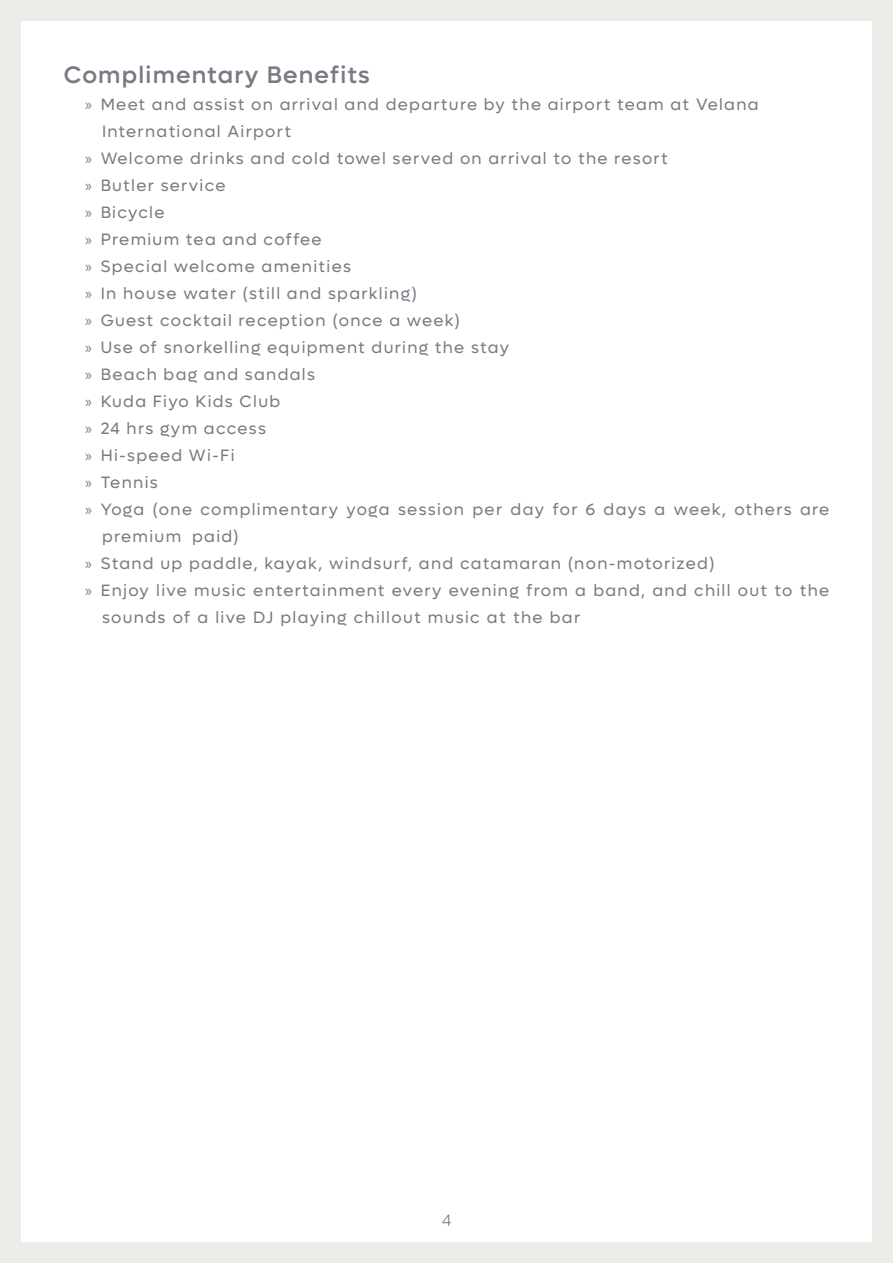
<style>
.page{position:relative;width:893px;height:1263px;background:#eeece9}
.page>*{position:absolute;margin:0;border:0;box-sizing:border-box;transform-origin:0 0}
.Heading_1{font:500 24px "Lufga";letter-spacing:.05em;color:#777b83}
.t1{font:16.5px/27px "Lufga";letter-spacing:.08em;color:#777b83}
.t2{font:300 16.5px "Lufga";color:#777b83}
.s1{font-family:"Myriad Pro"}
</style>
<div class="page">
<div style="left:21px;top:21px;width:851px;height:1221px;background:#fff"></div>
<p class="Heading_1" style="left:64px;top:60px;width:307px">Complimentary Benefits</p>
<p class="t1" style="left:102px;top:90px;width:658px;text-indent:-17px"><span class="s1">»</span> Meet and assist on arrival and departure by the airport team at Velana<br>International Airport</p>
<p class="t1" style="left:85px;top:144px;width:584px"><span class="s1">»</span> Welcome drinks and cold towel served on arrival to the resort</p>
<p class="t1" style="left:85px;top:171px;width:142px"><span class="s1">»</span> Butler service</p>
<p class="t1" style="left:85px;top:198px;width:81px"><span class="s1">»</span> Bicycle</p>
<p class="t1" style="left:85px;top:225px;width:238px"><span class="s1">»</span> Premium tea and coffee</p>
<p class="t1" style="left:85px;top:252px;width:267px"><span class="s1">»</span> Special welcome amenities</p>
<p class="t1" style="left:85px;top:279px;width:333px"><span class="s1">»</span> In house water (still and sparkling)</p>
<p class="t1" style="left:85px;top:306px;width:377px"><span class="s1">»</span> Guest cocktail reception (once a week)</p>
<p class="t1" style="left:85px;top:333px;width:426px"><span class="s1">»</span> Use of snorkelling equipment during the stay</p>
<p class="t1" style="left:85px;top:360px;width:231px"><span class="s1">»</span> Beach bag and sandals</p>
<p class="t1" style="left:85px;top:387px;width:197px"><span class="s1">»</span> Kuda Fiyo Kids Club</p>
<p class="t1" style="left:85px;top:414px;width:183px"><span class="s1">»</span> 24 hrs gym access</p>
<p class="t1" style="left:85px;top:441px;width:151px"><span class="s1">»</span> Hi-speed Wi-Fi</p>
<p class="t1" style="left:85px;top:468px;width:74px"><span class="s1">»</span> Tennis</p>
<p class="t1" style="left:102px;top:495px;width:729px;text-indent:-17px"><span class="s1">»</span> Yoga (one complimentary yoga session per day for 6 days a week, others are premium paid)</p>
<p class="t1" style="left:85px;top:549px;width:631px"><span class="s1">»</span> Stand up paddle, kayak, windsurf, and catamaran (non-motorized)</p>
<p class="t1" style="left:102px;top:576px;width:729px;text-indent:-17px"><span class="s1">»</span> Enjoy live music entertainment every evening from a band, and chill out to the sounds of a live DJ playing chillout music at the bar</p>
<p class="t2" style="left:442px;top:1211px;width:11px">4</p>
</div>
